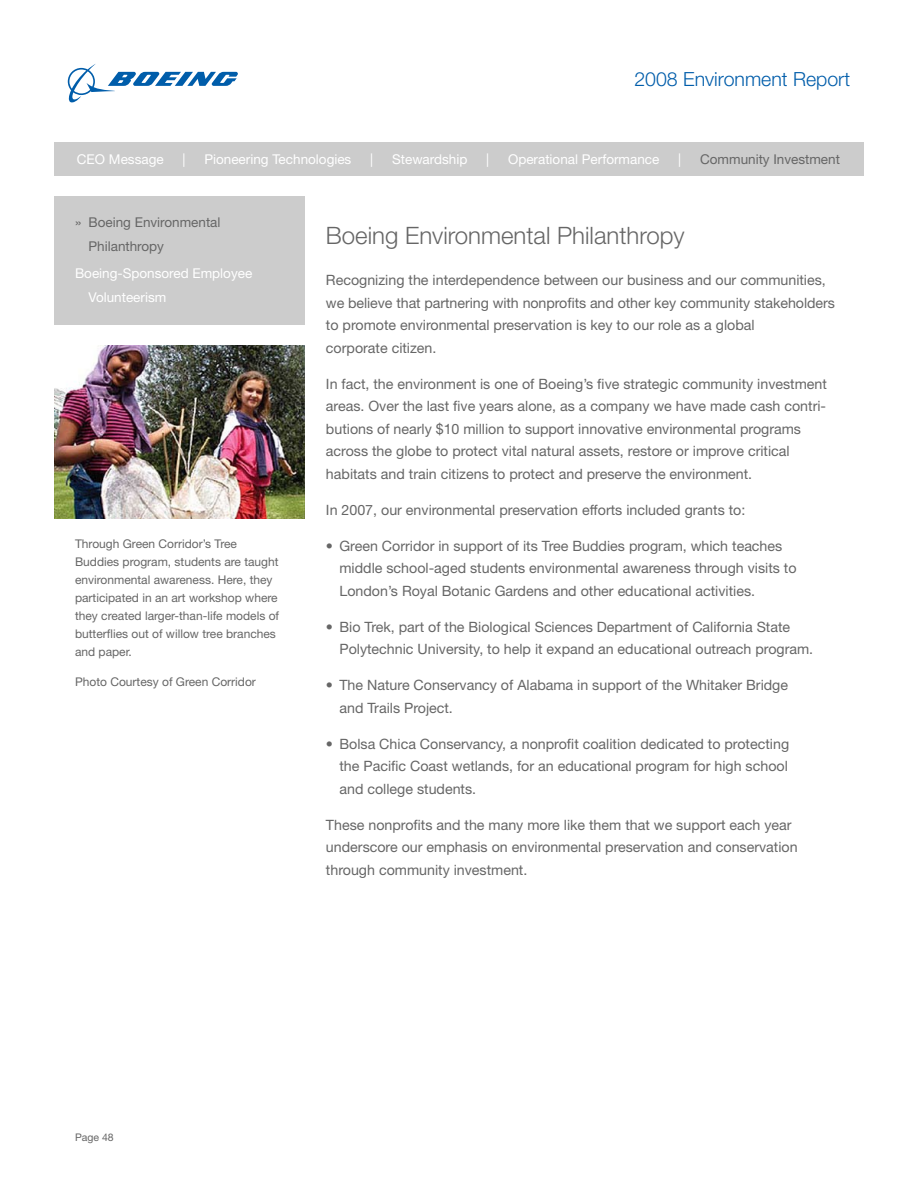
<style>
.page{position:relative;width:918px;height:1188px;background:#fff}
.page>*{position:absolute;margin:0;border:0;box-sizing:border-box;transform-origin:0 0}
.t1{font:300 24px "Helvetica Neue LT Std";color:#666}
.t2{font:300 19.5px "Helvetica Neue LT Std";color:#005daa}
.t3{font:14.25px/22.5px "Helvetica Neue LT Std";color:#666}
.t4{font:13.5px/24px "Helvetica Neue LT Std";color:#fff}
.t5{font:13.5px/24px "Helvetica Neue LT Std";color:#666}
.t6{font:12px/18px "Helvetica Neue LT Std";color:#666}
.t7{font:10.5px "Helvetica Neue LT Std";color:#666}
</style>
<div class="page">
<div style="left:54px;top:142px;width:810px;height:33px;background:#ccc"></div>
<svg style="left:68px;top:64px;width:170px;height:39px"></svg>
<div style="left:54px;top:196px;width:251px;height:129px;background:#ccc"></div>
<img style="left:54px;top:346px;width:251px;height:173px">
<h2 class="t2" style="left:634px;top:67px;width:217px">2008 Environment Report</h2>
<p class="t4" style="left:77px;top:147px;width:88px">CEO Message</p>
<p class="t4" style="left:183px;top:147px;width:4px">|</p>
<p class="t4" style="left:204px;top:147px;width:149px">Pioneering Technologies</p>
<p class="t4" style="left:370px;top:147px;width:4px">|</p>
<p class="t4" style="left:392px;top:147px;width:77px">Stewardship</p>
<p class="t4" style="left:486px;top:147px;width:4px">|</p>
<p class="t4" style="left:508px;top:147px;width:153px">Operational Performance</p>
<p class="t4" style="left:678px;top:147px;width:4px">|</p>
<p class="t5" style="left:700px;top:147px;width:141px">Community Investment</p>
<p class="t5" style="left:89px;top:210px;width:134px;text-indent:-14px">» Boeing Environmental<br>Philanthropy</p>
<p class="t4" style="left:89px;top:261px;width:165px;text-indent:-14px">Boeing-Sponsored Employee<br>Volunteerism</p>
<p class="t3" style="left:326px;top:269px;width:510px">Recognizing the interdependence between our business and our communities, we believe that partnering with nonprofits and other key community stakeholders to promote environmental preservation is key to our role as a global<br>corporate citizen.</p>
<p class="t3" style="left:326px;top:372px;width:503px">In fact, the environment is one of Boeing’s five strategic community investment areas. Over the last five years alone, as a company we have made cash contri&shy;butions of nearly $10 million to support innovative environmental programs across the globe to protect vital natural assets, restore or improve critical habitats and train citizens to protect and preserve the environment.</p>
<p class="t3" style="left:326px;top:498px;width:421px">In 2007, our environmental preservation efforts included grants to:</p>
<p class="t3" style="left:339px;top:534px;width:459px;text-indent:-13px">• Green Corridor in support of its Tree Buddies program, which teaches middle school-aged students environmental awareness through visits to<br>London’s Royal Botanic Gardens and other educational activities.</p>
<p class="t3" style="left:339px;top:615px;width:475px;text-indent:-13px">• Bio Trek, part of the Biological Sciences Department of California State<br>Polytechnic University, to help it expand an educational outreach program.</p>
<p class="t3" style="left:339px;top:674px;width:450px;text-indent:-13px">• The Nature Conservancy of Alabama in support of the Whitaker Bridge and Trails Project.</p>
<p class="t3" style="left:339px;top:732px;width:451px;text-align:justify;text-indent:-13px">• Bolsa Chica Conservancy, a nonprofit coalition dedicated to protecting the Pacific Coast wetlands, for an educational program for high school and college students.</p>
<p class="t3" style="left:326px;top:813px;width:473px">These nonprofits and the many more like them that we support each year underscore our emphasis on environmental preservation and conservation through community investment.</p>
<h1 class="t1" style="left:326px;top:221px;width:360px">Boeing Environmental Philanthropy</h1>
<p class="t6" style="left:75px;top:535px;width:206px">Through Green Corridor’s Tree Buddies program, students are taught environmental awareness. Here, they participated in an art workshop where they created larger-than-life models of butterflies out of willow tree branches and paper.</p>
<p class="t6" style="left:75px;top:672px;width:182px">Photo Courtesy of Green Corridor</p>
<p class="t7" style="left:75px;top:1132px;width:40px">Page 48</p>
</div>
